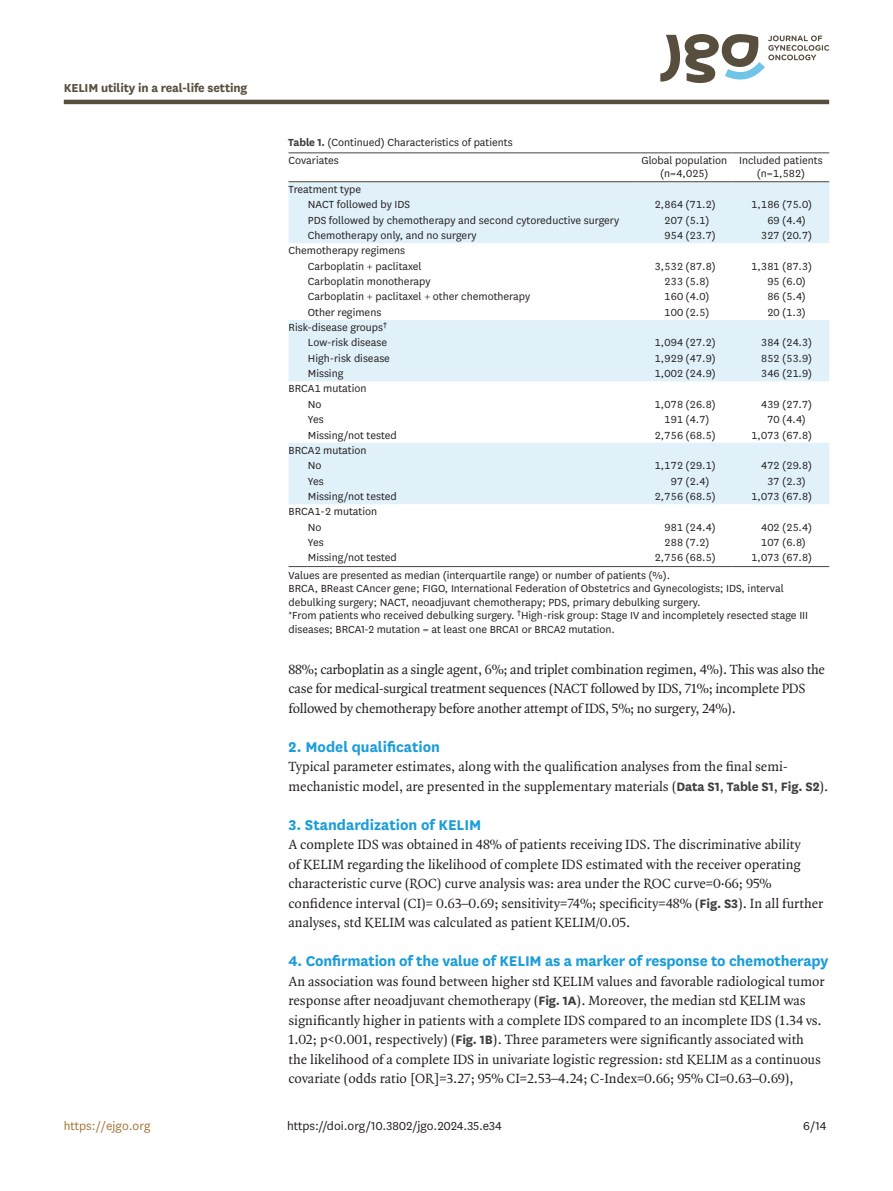
<style>
.page{position:relative;width:893px;height:1191px;background:#fff}
.page>*{position:absolute;margin:0;border:0;box-sizing:border-box;transform-origin:0 0}
.body_title2{font:700 16.5px "National";letter-spacing:-.01em;color:#1b9dd9}
.body_p_first{font:14.25px/19.5px "Quadraat OT";color:#231f20}
.doi_running_footer{font:13.5px "National";color:#231f20}
.alt-title-type{font:700 13.5px "National";letter-spacing:-.01em;color:#574e3d}
.t1{font:13.5px "National";color:#a17636}
.tbody_entry{font:12px "National";color:#231f20}
.table-wrap-foot_p{font:12px/13.5px "National";color:#231f20}
.table-wrap-foot_p_fi{font:12px "National";color:#231f20}
.thead_entry{font:12px/13.5px "National";color:#231f20;text-align:center}
.table-wrap_caption{font:12px "National";color:#231f20}
.s1{font-weight:700;color:#3e3e3f}
.s2{font-size:10.5px}
.s3{font-family:"National";font-weight:700;color:#3e3e3f}
</style>
<div class="page">
<hr style="left:64px;top:100px;width:765px;height:4px;background:#574e3d">
<svg style="left:660px;top:34px;width:169px;height:49px"></svg>
<svg style="left:289px;top:182px;width:540px;height:322px;fill:#e1f1f9"></svg>
<svg style="left:289px;top:152px;width:38px;height:1px"></svg>
<hr style="left:327px;top:152px;width:309px;height:1px;background:#574e3d">
<hr style="left:636px;top:152px;width:97px;height:1px;background:#574e3d">
<hr style="left:733px;top:152px;width:96px;height:1px;background:#574e3d">
<svg style="left:289px;top:181px;width:38px;height:1px"></svg>
<hr style="left:327px;top:181px;width:309px;height:1px;background:#574e3d">
<hr style="left:636px;top:181px;width:97px;height:1px;background:#574e3d">
<hr style="left:733px;top:181px;width:96px;height:1px;background:#574e3d">
<svg style="left:289px;top:566px;width:38px;height:1px"></svg>
<hr style="left:327px;top:566px;width:309px;height:1px;background:#574e3d">
<hr style="left:636px;top:566px;width:97px;height:1px;background:#574e3d">
<hr style="left:733px;top:566px;width:96px;height:1px;background:#574e3d">
<p class="alt-title-type" style="left:64px;top:78px;width:185px">KELIM utility in a real-life setting</p>
<p class="table-wrap_caption" style="left:288px;top:135px;width:226px"><span class="s1">Table 1.</span> (Continued) Characteristics of patients</p>
<p class="thead_entry" style="left:289px;top:153px;width:52px">Covariates</p>
<p class="thead_entry" style="left:641px;top:153px;width:87px">Global population (n=4,025)</p>
<p class="thead_entry" style="left:739px;top:153px;width:85px">Included patients (n=1,582)</p>
<p class="tbody_entry" style="left:289px;top:181px;width:74px">Treatment type</p>
<p class="tbody_entry" style="left:308px;top:197px;width:104px">NACT followed by IDS</p>
<p class="tbody_entry" style="left:655px;top:197px;width:63px">2,864 (71.2)</p>
<p class="tbody_entry" style="left:751px;top:197px;width:63px">1,186 (75.0)</p>
<p class="tbody_entry" style="left:308px;top:212px;width:313px">PDS followed by chemotherapy and second cytoreductive surgery</p>
<p class="tbody_entry" style="left:664px;top:212px;width:47px">207 (5.1)</p>
<p class="tbody_entry" style="left:767px;top:212px;width:40px">69 (4.4)</p>
<p class="tbody_entry" style="left:308px;top:227px;width:170px">Chemotherapy only, and no surgery</p>
<p class="tbody_entry" style="left:664px;top:227px;width:53px">954 (23.7)</p>
<p class="tbody_entry" style="left:761px;top:227px;width:53px">327 (20.7)</p>
<p class="tbody_entry" style="left:289px;top:243px;width:118px">Chemotherapy regimens</p>
<p class="tbody_entry" style="left:308px;top:258px;width:115px">Carboplatin + paclitaxel</p>
<p class="tbody_entry" style="left:655px;top:258px;width:63px">3,532 (87.8)</p>
<p class="tbody_entry" style="left:751px;top:258px;width:63px">1,381 (87.3)</p>
<p class="tbody_entry" style="left:308px;top:273px;width:124px">Carboplatin monotherapy</p>
<p class="tbody_entry" style="left:664px;top:273px;width:47px">233 (5.8)</p>
<p class="tbody_entry" style="left:767px;top:273px;width:40px">95 (6.0)</p>
<p class="tbody_entry" style="left:308px;top:289px;width:224px">Carboplatin + paclitaxel + other chemotherapy</p>
<p class="tbody_entry" style="left:664px;top:289px;width:47px">160 (4.0)</p>
<p class="tbody_entry" style="left:767px;top:289px;width:40px">86 (5.4)</p>
<p class="tbody_entry" style="left:308px;top:304px;width:75px">Other regimens</p>
<p class="tbody_entry" style="left:664px;top:304px;width:47px">100 (2.5)</p>
<p class="tbody_entry" style="left:767px;top:304px;width:40px">20 (1.3)</p>
<p class="tbody_entry" style="left:289px;top:319px;width:100px">Risk-disease groups<sup>†</sup></p>
<p class="tbody_entry" style="left:308px;top:335px;width:81px">Low-risk disease</p>
<p class="tbody_entry" style="left:655px;top:335px;width:63px">1,094 (27.2)</p>
<p class="tbody_entry" style="left:761px;top:335px;width:53px">384 (24.3)</p>
<p class="tbody_entry" style="left:308px;top:350px;width:84px">High-risk disease</p>
<p class="tbody_entry" style="left:655px;top:350px;width:63px">1,929 (47.9)</p>
<p class="tbody_entry" style="left:761px;top:350px;width:53px">852 (53.9)</p>
<p class="tbody_entry" style="left:308px;top:366px;width:37px">Missing</p>
<p class="tbody_entry" style="left:655px;top:366px;width:63px">1,002 (24.9)</p>
<p class="tbody_entry" style="left:761px;top:366px;width:53px">346 (21.9)</p>
<p class="tbody_entry" style="left:289px;top:381px;width:80px">BRCA1 mutation</p>
<p class="tbody_entry" style="left:308px;top:396px;width:15px">No</p>
<p class="tbody_entry" style="left:655px;top:396px;width:63px">1,078 (26.8)</p>
<p class="tbody_entry" style="left:761px;top:396px;width:53px">439 (27.7)</p>
<p class="tbody_entry" style="left:308px;top:412px;width:17px">Yes</p>
<p class="tbody_entry" style="left:664px;top:412px;width:47px">191 (4.7)</p>
<p class="tbody_entry" style="left:767px;top:412px;width:40px">70 (4.4)</p>
<p class="tbody_entry" style="left:308px;top:427px;width:90px">Missing/not tested</p>
<p class="tbody_entry" style="left:655px;top:427px;width:63px">2,756 (68.5)</p>
<p class="tbody_entry" style="left:751px;top:427px;width:63px">1,073 (67.8)</p>
<p class="tbody_entry" style="left:289px;top:442px;width:80px">BRCA2 mutation</p>
<p class="tbody_entry" style="left:308px;top:458px;width:15px">No</p>
<p class="tbody_entry" style="left:655px;top:458px;width:63px">1,172 (29.1)</p>
<p class="tbody_entry" style="left:761px;top:458px;width:53px">472 (29.8)</p>
<p class="tbody_entry" style="left:308px;top:473px;width:17px">Yes</p>
<p class="tbody_entry" style="left:670px;top:473px;width:40px">97 (2.4)</p>
<p class="tbody_entry" style="left:767px;top:473px;width:40px">37 (2.3)</p>
<p class="tbody_entry" style="left:308px;top:488px;width:90px">Missing/not tested</p>
<p class="tbody_entry" style="left:655px;top:488px;width:63px">2,756 (68.5)</p>
<p class="tbody_entry" style="left:751px;top:488px;width:63px">1,073 (67.8)</p>
<p class="tbody_entry" style="left:289px;top:504px;width:90px">BRCA1-2 mutation</p>
<p class="tbody_entry" style="left:308px;top:519px;width:15px">No</p>
<p class="tbody_entry" style="left:664px;top:519px;width:53px">981 (24.4)</p>
<p class="tbody_entry" style="left:761px;top:519px;width:53px">402 (25.4)</p>
<p class="tbody_entry" style="left:308px;top:534px;width:17px">Yes</p>
<p class="tbody_entry" style="left:664px;top:534px;width:47px">288 (7.2)</p>
<p class="tbody_entry" style="left:761px;top:534px;width:47px">107 (6.8)</p>
<p class="tbody_entry" style="left:308px;top:550px;width:90px">Missing/not tested</p>
<p class="tbody_entry" style="left:655px;top:550px;width:63px">2,756 (68.5)</p>
<p class="tbody_entry" style="left:751px;top:550px;width:63px">1,073 (67.8)</p>
<p class="table-wrap-foot_p_fi" style="left:289px;top:567px;width:383px">Values are presented as median (interquartile range) or number of patients (%).</p>
<p class="table-wrap-foot_p" style="left:289px;top:581px;width:497px">BRCA, BReast CAncer gene; FIGO, International Federation of Obstetrics and Gynecologists; IDS, interval debulking surgery; NACT, neoadjuvant chemotherapy; PDS, primary debulking surgery.</p>
<p class="table-wrap-foot_p" style="left:289px;top:608px;width:521px"><span class="s2">*</span>From patients who received debulking surgery. <sup>†</sup>High-risk group: Stage IV and incompletely resected stage III diseases; BRCA1-2 mutation = at least one BRCA1 or BRCA2 mutation.</p>
<p class="body_p_first" style="left:289px;top:659px;width:538px">88%; carboplatin as a single agent, 6%; and triplet combination regimen, 4%). This was also the case for medical-surgical treatment sequences (NACT followed by IDS, 71%; incomplete PDS followed by chemotherapy before another attempt of IDS, 5%; no surgery, 24%).</p>
<p class="body_title2" style="left:289px;top:735px;width:153px">2. Model qualification</p>
<p class="body_p_first" style="left:289px;top:757px;width:541px">Typical parameter estimates, along with the qualification analyses from the final semi&shy;mechanistic model, are presented in the supplementary materials (<span class="s3">Data S1</span>, <span class="s3">Table S1</span>, <span class="s3">Fig. S2</span>).</p>
<p class="body_title2" style="left:289px;top:813px;width:194px">3. Standardization of KELIM</p>
<p class="body_p_first" style="left:289px;top:835px;width:536px">A complete IDS was obtained in 48% of patients receiving IDS. The discriminative ability<br>of KELIM regarding the likelihood of complete IDS estimated with the receiver operating characteristic curve (ROC) curve analysis was: area under the ROC curve=0·66; 95% confidence interval (CI)= 0.63–0.69; sensitivity=74%; specificity=48% (<span class="s3">Fig. S3</span>). In all further analyses, std KELIM was calculated as patient KELIM/0.05.</p>
<p class="body_title2" style="left:289px;top:949px;width:541px">4. Confirmation of the value of KELIM as a marker of response to chemotherapy</p>
<p class="body_p_first" style="left:289px;top:971px;width:538px">An association was found between higher std KELIM values and favorable radiological tumor response after neoadjuvant chemotherapy (<span class="s3">Fig. 1A</span>). Moreover, the median std KELIM was significantly higher in patients with a complete IDS compared to an incomplete IDS (1.34 vs.<br>1.02; p&lt;0.001, respectively) (<span class="s3">Fig. 1B</span>). Three parameters were significantly associated with the likelihood of a complete IDS in univariate logistic regression: std KELIM as a continuous covariate (odds ratio [OR]=3.27; 95% CI=2.53–4.24; C-Index=0.66; 95% CI=0.63–0.69),</p>
<p class="t1" style="left:64px;top:1116px;width:88px">https://ejgo.org</p>
<p class="doi_running_footer" style="left:287px;top:1116px;width:216px">https://doi.org/10.3802/jgo.2024.35.e34</p>
<p class="doi_running_footer" style="left:803px;top:1116px;width:25px">6/14</p>
</div>
